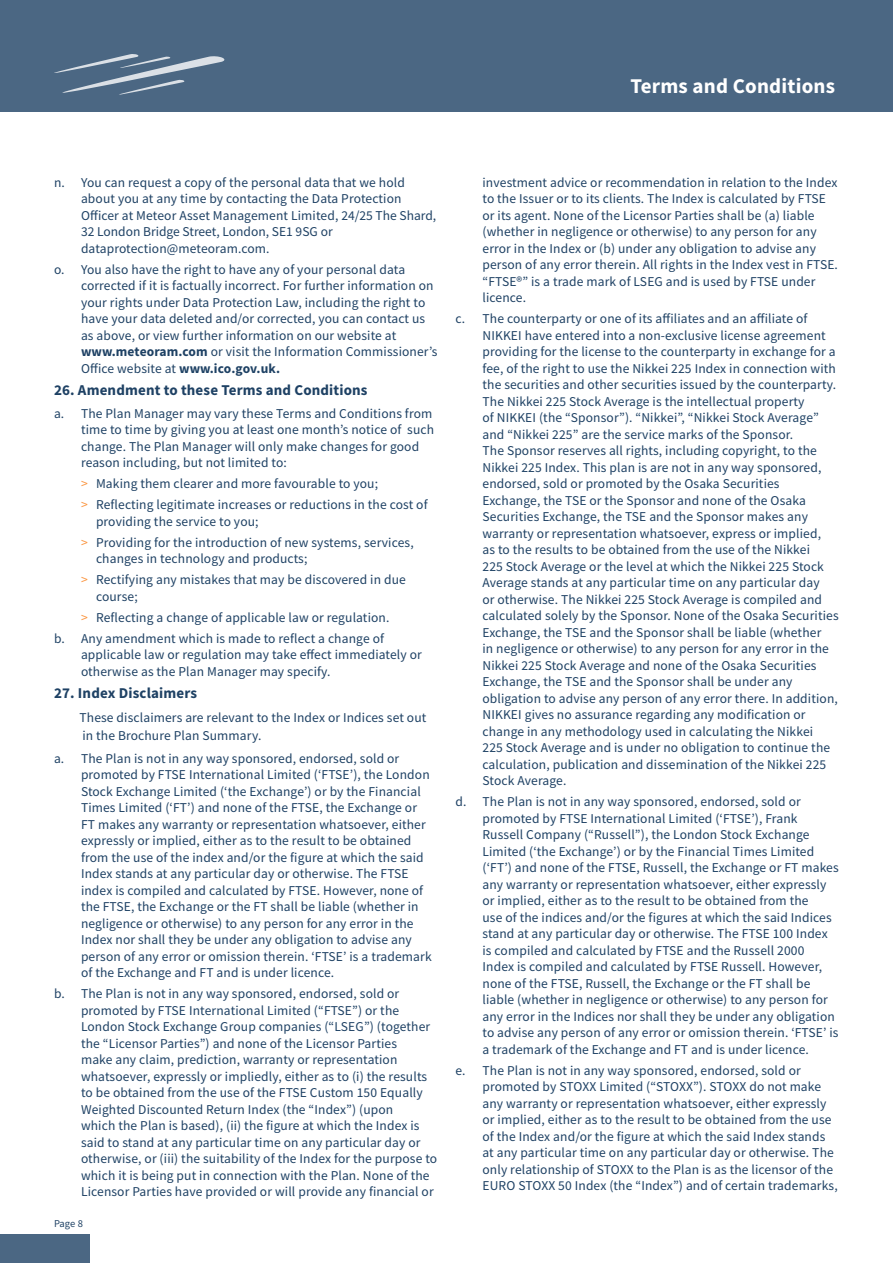
<style>
.page{position:relative;width:893px;height:1263px;background:#fff}
.page>*{position:absolute;margin:0;border:0;box-sizing:border-box;transform-origin:0 0}
.t1{font:700 21px "Source Sans Pro";letter-spacing:.01em;color:#fff}
.T_C_sub_heading{font:700 15px "Source Sans Pro";letter-spacing:.01em;color:#1e4164}
.T_C_text{font:13.5px/16.5px "Source Sans Pro";letter-spacing:.01em;color:#1e4164}
.t2{font:10.5px "Source Sans Pro";color:#1e4164}
.s1{font-weight:700}
.s2{color:#fb943e}
</style>
<div class="page">
<div style="left:0;top:0;width:893px;height:112px;background:#4b6783"></div>
<svg style="left:54px;top:54px;width:171px;height:41px"></svg>
<div style="left:0;top:1234px;width:89px;height:29px;background:#4b6783"></div>
<h1 class="t1" style="left:630px;top:72px;width:206px">Terms and Conditions</h1>
<p class="T_C_text" style="left:81px;top:174px;width:357px;text-indent:-27px">n. You can request a copy of the personal data that we hold about you at any time by contacting the Data Protection Officer at Meteor Asset Management Limited, 24/25 The Shard, 32 London Bridge Street, London, SE1 9SG or dataprotection@meteoram.com.</p>
<p class="T_C_text" style="left:81px;top:261px;width:358px;text-indent:-27px">o. You also have the right to have any of your personal data corrected if it is factually incorrect. For further information on your rights under Data Protection Law, including the right to have your data deleted and/or corrected, you can contact us as above, or view further information on our website at <span class="s1">www.meteoram.com</span> or visit the Information Commissioner’s Office website at <span class="s1">www.ico.gov.uk.</span></p>
<p class="T_C_sub_heading" style="left:54px;top:380px;width:315px">26. Amendment to these Terms and Conditions</p>
<p class="T_C_text" style="left:81px;top:405px;width:355px;text-indent:-27px">a. The Plan Manager may vary these Terms and Conditions from time to time by giving you at least one month’s notice of such change. The Plan Manager will only make changes for good reason including, but not limited to:</p>
<p class="T_C_text" style="left:81px;top:475px;width:299px"><span class="s2">&gt;</span> Making them clearer and more favourable to you;</p>
<p class="T_C_text" style="left:96px;top:496px;width:333px;text-indent:-15px"><span class="s2">&gt;</span> Reflecting legitimate increases or reductions in the cost of providing the service to you;</p>
<p class="T_C_text" style="left:96px;top:534px;width:319px;text-indent:-15px"><span class="s2">&gt;</span> Providing for the introduction of new systems, services, changes in technology and products;</p>
<p class="T_C_text" style="left:96px;top:571px;width:311px;text-indent:-15px"><span class="s2">&gt;</span> Rectifying any mistakes that may be discovered in due course;</p>
<p class="T_C_text" style="left:81px;top:609px;width:310px"><span class="s2">&gt;</span> Reflecting a change of applicable law or regulation.</p>
<p class="T_C_text" style="left:81px;top:630px;width:342px;text-indent:-27px">b. Any amendment which is made to reflect a change of applicable law or regulation may take effect immediately or otherwise as the Plan Manager may specify.</p>
<p class="T_C_sub_heading" style="left:54px;top:683px;width:145px">27. Index Disclaimers</p>
<p class="T_C_text" style="left:80px;top:709px;width:348px;line-height:18px">These disclaimers are relevant to the Index or Indices set out in the Brochure Plan Summary.</p>
<p class="T_C_text" style="left:81px;top:750px;width:352px;text-indent:-27px">a. The Plan is not in any way sponsored, endorsed, sold or promoted by FTSE International Limited (‘FTSE’), the London Stock Exchange Limited (‘the Exchange’) or by the Financial Times Limited (‘FT’) and none of the FTSE, the Exchange or FT makes any warranty or representation whatsoever, either expressly or implied, either as to the result to be obtained from the use of the index and/or the figure at which the said Index stands at any particular day or otherwise. The FTSE index is compiled and calculated by FTSE. However, none of the FTSE, the Exchange or the FT shall be liable (whether in negligence or otherwise) to any person for any error in the Index nor shall they be under any obligation to advise any person of any error or omission therein. ‘FTSE’ is a trademark of the Exchange and FT and is under licence.</p>
<p class="T_C_text" style="left:81px;top:985px;width:358px;text-indent:-27px">b. The Plan is not in any way sponsored, endorsed, sold or promoted by FTSE International Limited (“FTSE”) or the London Stock Exchange Group companies (“LSEG”) (together the “Licensor Parties”) and none of the Licensor Parties<br>make any claim, prediction, warranty or representation whatsoever, expressly or impliedly, either as to (i) the results to be obtained from the use of the FTSE Custom 150 Equally Weighted Discounted Return Index (the “Index”) (upon<br>which the Plan is based), (ii) the figure at which the Index is said to stand at any particular time on any particular day or otherwise, or (iii) the suitability of the Index for the purpose to which it is being put in connection with the Plan. None of the Licensor Parties have provided or will provide any financial or</p>
<p class="t2" style="left:54px;top:1217px;width:30px">Page 8</p>
<p class="T_C_text" style="left:482px;top:174px;width:357px">investment advice or recommendation in relation to the Index to the Issuer or to its clients. The Index is calculated by FTSE or its agent. None of the Licensor Parties shall be (a) liable (whether in negligence or otherwise) to any person for any error in the Index or (b) under any obligation to advise any person of any error therein. All rights in the Index vest in FTSE. “FTSE®” is a trade mark of LSEG and is used by FTSE under licence.</p>
<p class="T_C_text" style="left:482px;top:310px;width:358px;text-indent:-27px">c. The counterparty or one of its affiliates and an affiliate of NIKKEI have entered into a non-exclusive license agreement providing for the license to the counterparty in exchange for a fee, of the right to use the Nikkei 225 Index in connection with the securities and other securities issued by the counterparty.<br>The Nikkei 225 Stock Average is the intellectual property<br>of NIKKEI (the “Sponsor”). “Nikkei”, “Nikkei Stock Average” and “Nikkei 225” are the service marks of the Sponsor.<br>The Sponsor reserves all rights, including copyright, to the Nikkei 225 Index. This plan is are not in any way sponsored, endorsed, sold or promoted by the Osaka Securities Exchange, the TSE or the Sponsor and none of the Osaka Securities Exchange, the TSE and the Sponsor makes any warranty or representation whatsoever, express or implied,<br>as to the results to be obtained from the use of the Nikkei<br>225 Stock Average or the level at which the Nikkei 225 Stock Average stands at any particular time on any particular day<br>or otherwise. The Nikkei 225 Stock Average is compiled and calculated solely by the Sponsor. None of the Osaka Securities Exchange, the TSE and the Sponsor shall be liable (whether<br>in negligence or otherwise) to any person for any error in the Nikkei 225 Stock Average and none of the Osaka Securities Exchange, the TSE and the Sponsor shall be under any obligation to advise any person of any error there. In addition, NIKKEI gives no assurance regarding any modification or change in any methodology used in calculating the Nikkei<br>225 Stock Average and is under no obligation to continue the calculation, publication and dissemination of the Nikkei 225<br>Stock Average.</p>
<p class="T_C_text" style="left:482px;top:793px;width:358px;text-indent:-27px">d. The Plan is not in any way sponsored, endorsed, sold or promoted by FTSE International Limited (‘FTSE’), Frank Russell Company (“Russell”), the London Stock Exchange Limited (‘the Exchange’) or by the Financial Times Limited (‘FT’) and none of the FTSE, Russell, the Exchange or FT makes any warranty or representation whatsoever, either expressly or implied, either as to the result to be obtained from the<br>use of the indices and/or the figures at which the said Indices stand at any particular day or otherwise. The FTSE 100 Index is compiled and calculated by FTSE and the Russell 2000<br>Index is compiled and calculated by FTSE Russell. However, none of the FTSE, Russell, the Exchange or the FT shall be liable (whether in negligence or otherwise) to any person for any error in the Indices nor shall they be under any obligation to advise any person of any error or omission therein. ‘FTSE’ is a trademark of the Exchange and FT and is under licence.</p>
<p class="T_C_text" style="left:482px;top:1062px;width:357px;text-indent:-27px">e. The Plan is not in any way sponsored, endorsed, sold or promoted by STOXX Limited (“STOXX”). STOXX do not make any warranty or representation whatsoever, either expressly or implied, either as to the result to be obtained from the use of the Index and/or the figure at which the said Index stands at any particular time on any particular day or otherwise. The only relationship of STOXX to the Plan is as the licensor of the EURO STOXX 50 Index (the “Index”) and of certain trademarks,</p>
</div>
